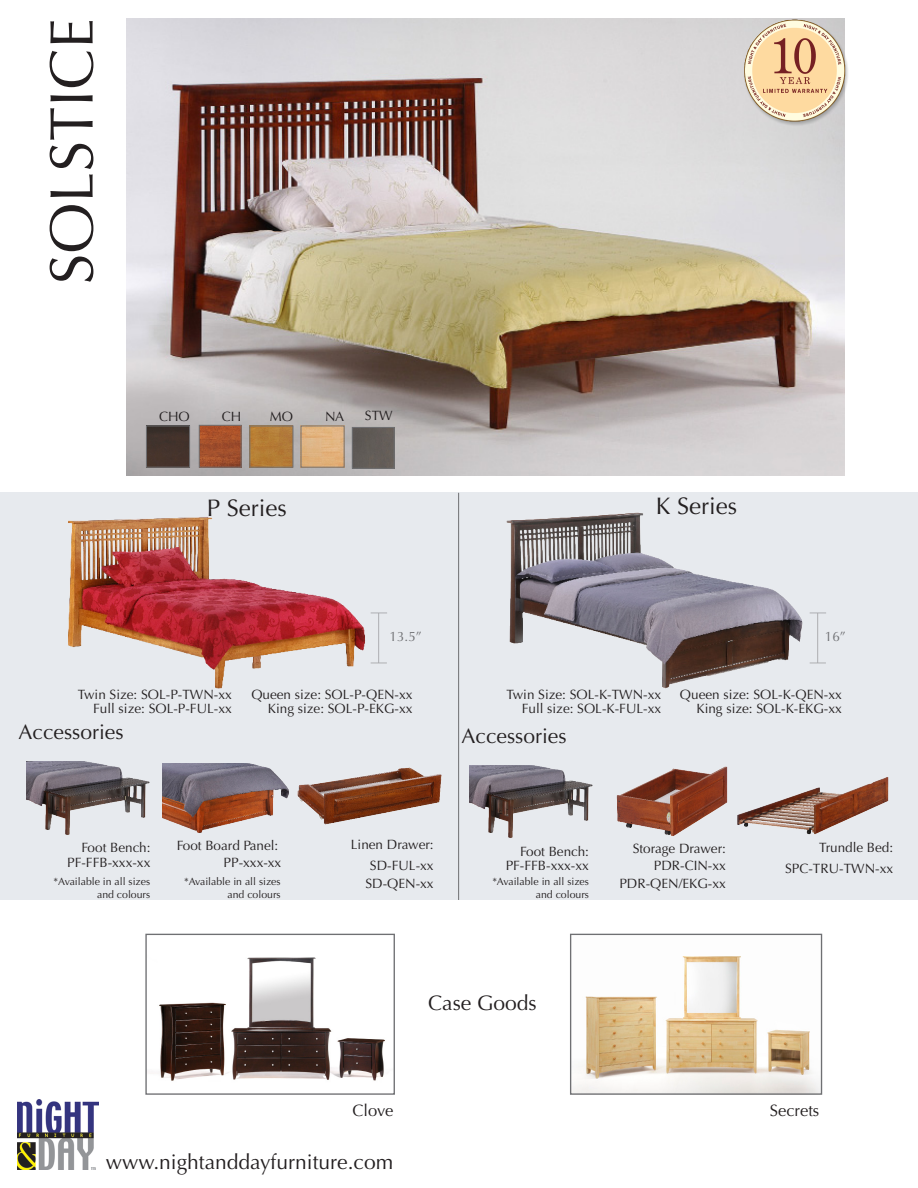
<style>
.page{position:relative;width:918px;height:1188px;background:#fff}
.page>*{position:absolute;margin:0;border:0;box-sizing:border-box;transform-origin:0 0}
.t1{font:61.5px "Optima";color:#231f20}
.t2{font:24px "Optima";color:#231f20}
.t3{font:21px "Optima";color:#231f20}
.t4{font:16.5px "Optima";color:#231f20}
.t5{font:13.5px/18.3px "Optima";color:#231f20;text-align:center}
.t6{font:13.5px "Optima";color:#6f7073}
.t7{font:10.5px/12.6px "Optima";color:#231f20;text-align:right}
</style>
<div class="page">
<div style="left:0;top:493px;width:918px;height:407px;background:#e7eaee"></div>
<hr style="left:458px;top:493px;width:1px;height:407px;background:#6f7073">
<img style="left:18px;top:1099px;width:80px;height:71px">
<img style="left:127px;top:18px;width:717px;height:457px">
<img style="left:506px;top:512px;width:313px;height:177px">
<img style="left:68px;top:517px;width:318px;height:172px">
<img style="left:738px;top:18px;width:110px;height:117px">
<img style="left:201px;top:427px;width:38px;height:38px">
<div style="left:199px;top:425px;width:42px;height:42px;border:1px solid #6f7073"></div>
<img style="left:148px;top:428px;width:40px;height:37px">
<div style="left:146px;top:426px;width:44px;height:41px;border:1px solid #6f7073"></div>
<img style="left:252px;top:428px;width:39px;height:37px">
<div style="left:250px;top:426px;width:43px;height:41px;border:1px solid #6f7073"></div>
<img style="left:303px;top:428px;width:39px;height:37px">
<img style="left:163px;top:763px;width:121px;height:70px">
<img style="left:616px;top:766px;width:112px;height:70px">
<img style="left:737px;top:777px;width:152px;height:58px">
<img style="left:26px;top:762px;width:124px;height:73px">
<img style="left:284px;top:767px;width:158px;height:58px">
<svg style="left:371px;top:613px;width:16px;height:1px"></svg>
<hr style="left:378px;top:613px;width:1px;height:50px;background:#231f20">
<svg style="left:371px;top:663px;width:16px;height:1px"></svg>
<svg style="left:810px;top:613px;width:16px;height:1px"></svg>
<hr style="left:817px;top:613px;width:1px;height:50px;background:#231f20">
<svg style="left:810px;top:663px;width:16px;height:1px"></svg>
<img style="left:469px;top:765px;width:124px;height:73px">
<img style="left:354px;top:429px;width:38px;height:37px">
<div style="left:352px;top:427px;width:42px;height:41px;border:1px solid #6f7073"></div>
<img style="left:159px;top:957px;width:226px;height:124px">
<div style="left:145px;top:934px;width:250px;height:161px;border:1px solid #6f7073"></div>
<img style="left:572px;top:956px;width:248px;height:137px">
<div style="left:570px;top:934px;width:252px;height:161px;border:1px solid #6f7073"></div>
<h1 class="t1" style="left:36px;top:285px;width:268px;rotate:-90deg">SOLSTICE</h1>
<p class="t5" style="left:159px;top:407px;width:32px">CHO</p>
<p class="t5" style="left:222px;top:407px;width:21px">CH</p>
<p class="t5" style="left:270px;top:407px;width:25px">MO</p>
<p class="t5" style="left:325px;top:407px;width:21px">NA</p>
<p class="t5" style="left:365px;top:406px;width:29px">STW</p>
<h2 class="t2" style="left:207px;top:493px;width:82px">P Series</h2>
<h2 class="t2" style="left:656px;top:492px;width:83px">K Series</h2>
<p class="t6" style="left:390px;top:629px;width:34px">13.5”</p>
<p class="t6" style="left:825px;top:629px;width:23px">16”</p>
<p class="t5" style="left:78px;top:685px;width:156px">Twin Size: SOL-P-TWN-xx</p>
<p class="t5" style="left:93px;top:700px;width:140px">Full size: SOL-P-FUL-xx</p>
<p class="t5" style="left:251px;top:686px;width:163px">Queen size: SOL-P-QEN-xx</p>
<p class="t5" style="left:268px;top:700px;width:146px">King size: SOL-P-EKG-xx</p>
<p class="t5" style="left:506px;top:685px;width:156px">Twin Size: SOL-K-TWN-xx</p>
<p class="t5" style="left:522px;top:700px;width:141px">Full size: SOL-K-FUL-xx</p>
<p class="t5" style="left:680px;top:686px;width:163px">Queen size: SOL-K-QEN-xx</p>
<p class="t5" style="left:696px;top:700px;width:147px">King size: SOL-K-EKG-xx</p>
<h3 class="t3" style="left:19px;top:720px;width:107px">Accessories</h3>
<h3 class="t3" style="left:462px;top:723px;width:107px">Accessories</h3>
<p class="t5" style="left:82px;top:839px;width:70px">Foot Bench:</p>
<p class="t5" style="left:177px;top:836px;width:103px">Foot Board Panel:</p>
<p class="t5" style="left:351px;top:835px;width:84px">Linen Drawer:</p>
<p class="t5" style="left:520px;top:842px;width:70px">Foot Bench:</p>
<p class="t5" style="left:633px;top:839px;width:95px">Storage Drawer:</p>
<p class="t5" style="left:819px;top:838px;width:76px">Trundle Bed:</p>
<p class="t7" style="left:492px;top:875px;width:98px">*Available in all sizes and colours</p>
<p class="t5" style="left:67px;top:854px;width:85px">PF-FFB-xxx-xx</p>
<p class="t5" style="left:224px;top:854px;width:59px">PP-xxx-xx</p>
<p class="t5" style="left:365px;top:856px;width:70px">SD-FUL-xx<br>SD-QEN-xx</p>
<p class="t5" style="left:506px;top:857px;width:85px">PF-FFB-xxx-xx</p>
<p class="t5" style="left:654px;top:857px;width:74px">PDR-CIN-xx</p>
<p class="t5" style="left:785px;top:859px;width:110px">SPC-TRU-TWN-xx</p>
<p class="t7" style="left:54px;top:875px;width:98px">*Available in all sizes</p>
<p class="t5" style="left:619px;top:874px;width:108px">PDR-QEN/EKG-xx</p>
<p class="t7" style="left:97px;top:888px;width:55px">and colours</p>
<p class="t7" style="left:184px;top:875px;width:98px">*Available in all sizes and colours</p>
<h3 class="t3" style="left:428px;top:991px;width:110px">Case Goods</h3>
<p class="t4" style="left:353px;top:1101px;width:42px">Clove</p>
<p class="t4" style="left:770px;top:1101px;width:51px">Secrets</p>
<h3 class="t3" style="left:106px;top:1150px;width:289px">www.nightanddayfurniture.com</h3>
</div>
